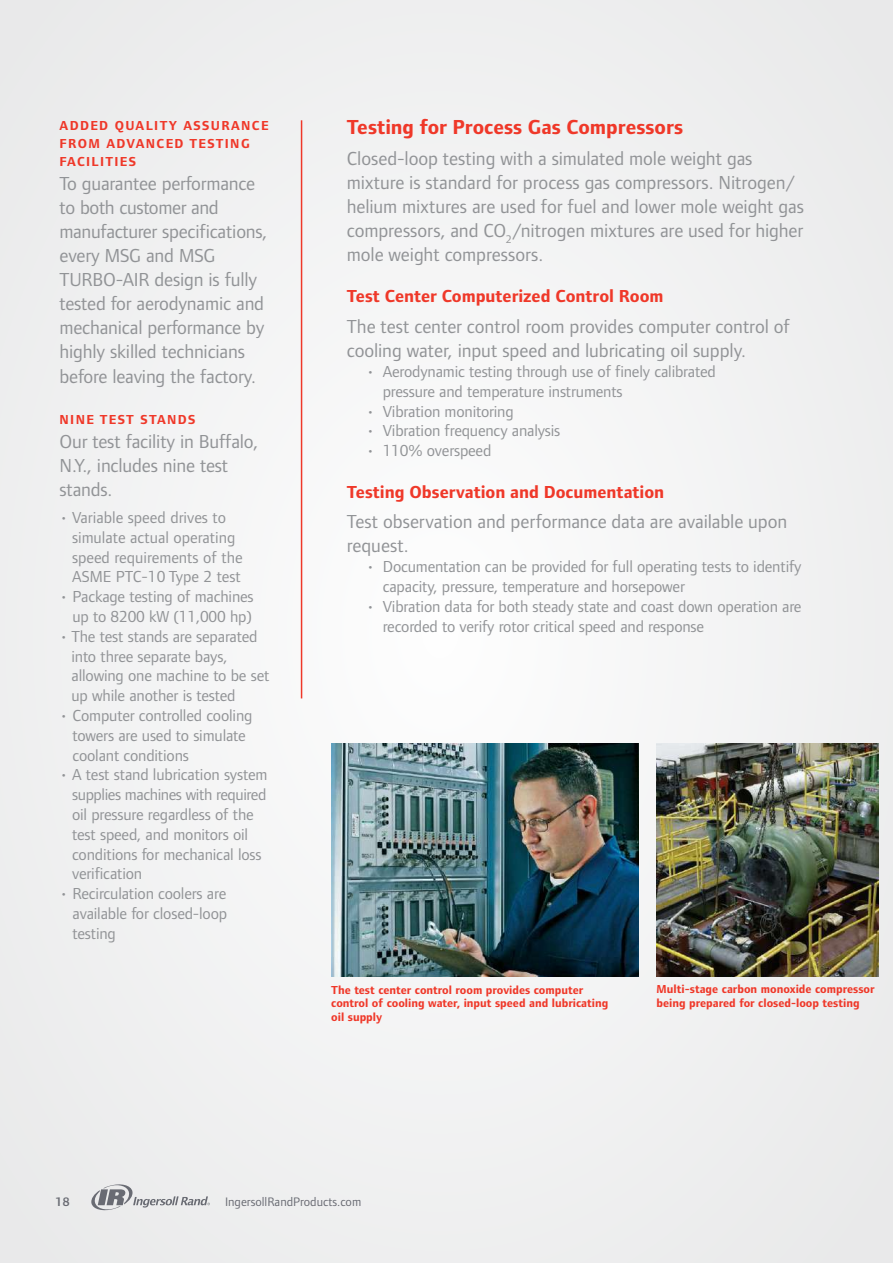
<style>
.page{position:relative;width:893px;height:1263px;background:#f1f1f2}
.page>*{position:absolute;margin:0;border:0;box-sizing:border-box;transform-origin:0 0}
.t1{font:700 21px "Foundry Form Sans";color:#ef3829}
.t2{font:19.5px/24px "Foundry Form Sans";letter-spacing:-.01em;color:#919396}
.t3{font:700 18px "Foundry Form Sans";color:#ef3829}
.t4{font:16.5px/19.8px "Foundry Form Sans";letter-spacing:-.01em;color:#919396}
.t5{font:700 13.5px/18px "Foundry Form Sans";letter-spacing:.1em;color:#ef3829}
.t6{font:12.75px "Foundry Form Sans";color:#696b73}
.t7{font:600 12.75px "Foundry Form Sans";color:#696b73}
.t8{font:700 12px/13.5px "Foundry Form Sans";color:#ef3829}
</style>
<div class="page">
<svg style="left:91px;top:1184px;width:119px;height:27px"></svg>
<img style="left:331px;top:743px;width:308px;height:234px">
<img style="left:657px;top:743px;width:221px;height:234px">
<hr style="left:301px;top:120px;width:1px;height:578px;background:#ef3829">
<p class="t5" style="left:60px;top:117px;width:210px">ADDED QUALITY ASSURANCE<br>FROM ADVANCED TESTING<br>FACILITIES</p>
<p class="t2" style="left:60px;top:172px;width:209px">To guarantee performance to both customer and manufacturer specifications, every MSG and MSG<br>TURBO-AIR design is fully tested for aerodynamic and mechanical performance by highly skilled technicians before leaving the factory.</p>
<p class="t5" style="left:60px;top:411px;width:137px">NINE TEST STANDS</p>
<p class="t2" style="left:60px;top:430px;width:200px">Our test facility in Buffalo,<br>N.Y., includes nine test stands.</p>
<p class="t4" style="left:72px;top:508px;width:172px;text-indent:-12px">• Variable speed drives to simulate actual operating speed requirements of the<br>ASME PTC-10 Type 2 test</p>
<p class="t4" style="left:60px;top:587px;width:196px;text-align:right">• Package testing of machines up to 8200 kW (11,000 hp)</p>
<p class="t4" style="left:72px;top:626px;width:199px;text-indent:-12px">• The test stands are separated into three separate bays, allowing one machine to be set up while another is tested</p>
<p class="t4" style="left:72px;top:706px;width:181px;text-indent:-13px">• Computer controlled cooling towers are used to simulate coolant conditions</p>
<p class="t4" style="left:72px;top:765px;width:197px;text-indent:-13px">• A test stand lubrication system supplies machines with required oil pressure regardless of the test speed, and monitors oil conditions for mechanical loss verification</p>
<p class="t4" style="left:72px;top:884px;width:156px;text-align:justify;text-indent:-13px">• Recirculation coolers are available for closed-loop testing</p>
<p class="t1" style="left:347px;top:115px;width:338px">Testing for Process Gas Compressors</p>
<p class="t2" style="left:347px;top:146px;width:459px">Closed-loop testing with a simulated mole weight gas mixture is standard for process gas compressors. Nitrogen/ helium mixtures are used for fuel and lower mole weight gas compressors, and CO<sub>2</sub>/nitrogen mixtures are used for higher mole weight compressors.</p>
<p class="t3" style="left:347px;top:286px;width:318px">Test Center Computerized Control Room</p>
<p class="t2" style="left:347px;top:315px;width:445px">The test center control room provides computer control of cooling water, input speed and lubricating oil supply.</p>
<p class="t4" style="left:383px;top:361px;width:335px;text-indent:-16px">• Aerodynamic testing through use of finely calibrated pressure and temperature instruments</p>
<p class="t4" style="left:366px;top:401px;width:149px">• Vibration monitoring</p>
<p class="t4" style="left:366px;top:421px;width:196px">• Vibration frequency analysis</p>
<p class="t4" style="left:366px;top:441px;width:127px">• 110% overspeed</p>
<p class="t3" style="left:347px;top:481px;width:319px">Testing Observation and Documentation</p>
<p class="t2" style="left:347px;top:510px;width:442px">Test observation and performance data are available upon request.</p>
<p class="t4" style="left:383px;top:557px;width:420px;text-indent:-16px">• Documentation can be provided for full operating tests to identify capacity, pressure, temperature and horsepower</p>
<p class="t4" style="left:383px;top:596px;width:420px;text-indent:-16px">• Vibration data for both steady state and coast down operation are recorded to verify rotor critical speed and response</p>
<p class="t8" style="left:331px;top:983px;width:279px">The test center control room provides computer control of cooling water, input speed and lubricating oil supply</p>
<p class="t8" style="left:657px;top:983px;width:219px">Multi-stage carbon monoxide compressor being prepared for closed-loop testing</p>
<p class="t7" style="left:55px;top:1194px;width:16px">18</p>
<p class="t6" style="left:225px;top:1194px;width:138px">IngersollRandProducts.com</p>
</div>
